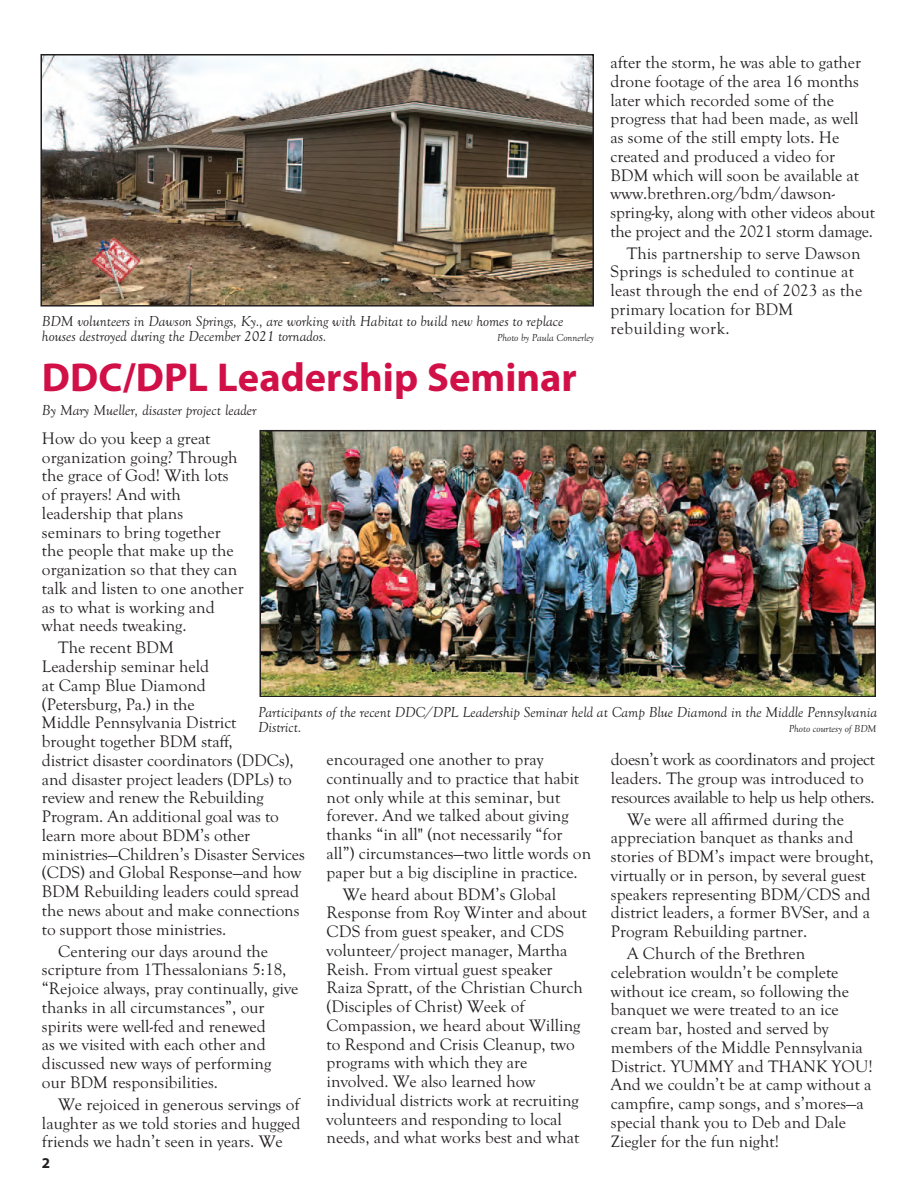
<style>
.page{position:relative;width:918px;height:1188px;background:#fff}
.page>*{position:absolute;margin:0;border:0;box-sizing:border-box;transform-origin:0 0}
.t1{font:700 40.5px "Myriad Pro";color:#d11048}
.t2{font:17.25px/18.8px "Goudy Old Sty";color:#231f20}
.t3{font:17.25px/18.8px "Goudy Old Sty";letter-spacing:-.02em;color:#231f20}
.t4{font:italic 15px/15px "Goudy Old Sty";color:#231f20}
.t5{font:700 15px "Myriad Pro";color:#231f20}
.t6{font:italic 10.5px "Goudy Old Sty";color:#231f20}
</style>
<div class="page">
<img style="left:43px;top:57px;width:548px;height:247px">
<div style="left:40px;top:54px;width:554px;height:253px;border:2px solid #231f20"></div>
<img style="left:263px;top:433px;width:610px;height:262px">
<div style="left:260px;top:430px;width:616px;height:268px;border:2px solid #231f20"></div>
<p class="t4" style="left:42px;top:315px;width:523px">BDM volunteers in Dawson Springs, Ky., are working with Habitat to build new homes to replace houses destroyed during the December 2021 tornados.</p>
<p class="t6" style="left:497px;top:334px;width:98px">Photo by Paula Connerley</p>
<p class="t1" style="left:42px;top:362px;width:536px">DDC/DPL Leadership Seminar</p>
<p class="t4" style="left:42px;top:404px;width:216px">By Mary Mueller, disaster project leader</p>
<p class="t2" style="left:611px;top:54px;width:266px">after the storm, he was able to gather drone footage of the area 16 months later which recorded some of the progress that had been made, as well as some of the still empty lots. He created and produced a video for BDM which will soon be available at www.brethren.org/bdm/dawson&shy;spring-ky, along with other videos about the project and the 2021 storm damage.</p>
<p class="t2" style="left:611px;top:245px;width:253px;text-indent:16px">This partnership to serve Dawson<br>Springs is scheduled to continue at least through the end of 2023 as the primary location for BDM rebuilding work.</p>
<p class="t2" style="left:42px;top:430px;width:203px">How do you keep a great organization going? Through the grace of God! With lots of prayers! And with leadership that plans seminars to bring together the people that make up the organization so that they can talk and listen to one another as to what is working and what needs tweaking.</p>
<p class="t2" style="left:42px;top:639px;width:264px;text-indent:16px">The recent BDM<br>Leadership seminar held<br>at Camp Blue Diamond<br>(Petersburg, Pa.) in the<br>Middle Pennsylvania District<br>brought together BDM staff,<br>district disaster coordinators (DDCs), and disaster project leaders (DPLs) to review and renew the Rebuilding<br>Program. An additional goal was to learn more about BDM’s other ministries—Children’s Disaster Services (CDS) and Global Response—and how<br>BDM Rebuilding leaders could spread the news about and make connections to support those ministries.</p>
<p class="t2" style="left:42px;top:943px;width:258px;text-indent:16px">Centering our days around the scripture from 1Thessalonians 5:18, “Rejoice always, pray continually, give thanks in all circumstances”, our spirits were well-fed and renewed<br>as we visited with each other and discussed new ways of performing our BDM responsibilities.</p>
<p class="t2" style="left:42px;top:1096px;width:260px;text-align:justify;text-indent:16px">We rejoiced in generous servings of laughter as we told stories and hugged friends we hadn’t seen in years. We</p>
<p class="t4" style="left:258px;top:705px;width:621px">Participants of the recent DDC/DPL Leadership Seminar held at Camp Blue Diamond in the Middle Pennsylvania<br>District.</p>
<p class="t6" style="left:789px;top:725px;width:89px">Photo courtesy of BDM</p>
<p class="t2" style="left:327px;top:751px;width:266px">encouraged one another to pray continually and to practice that habit not only while at this seminar, but forever. And we talked about giving thanks “in all" (not necessarily “for all”) circumstances—two little words on paper but a big discipline in practice.</p>
<p class="t2" style="left:327px;top:886px;width:262px;text-indent:16px">We heard about BDM’s Global Response from Roy Winter and about CDS from guest speaker, and CDS volunteer/project manager, Martha Reish. From virtual guest speaker Raiza Spratt, of the Christian Church (Disciples of Christ) Week of Compassion, we heard about Willing to Respond and Crisis Cleanup, two programs with which they are involved. We also learned how individual districts work at recruiting volunteers and responding to local needs, and what works best and what</p>
<p class="t3" style="left:611px;top:751px;width:266px">doesn’t work as coordinators and project leaders. The group was introduced to resources available to help us help others.</p>
<p class="t2" style="left:611px;top:811px;width:264px;text-indent:16px">We were all affirmed during the appreciation banquet as thanks and stories of BDM’s impact were brought, virtually or in person, by several guest speakers representing BDM/CDS and district leaders, a former BVSer, and a Program Rebuilding partner.</p>
<p class="t2" style="left:611px;top:945px;width:263px;text-indent:16px">A Church of the Brethren celebration wouldn’t be complete without ice cream, so following the banquet we were treated to an ice cream bar, hosted and served by members of the Middle Pennsylvania<br>District. YUMMY and THANK YOU!<br>And we couldn’t be at camp without a campfire, camp songs, and s’mores—a special thank you to Deb and Dale<br>Ziegler for the fun night!</p>
<p class="t5" style="left:42px;top:1157px;width:10px">2</p>
</div>
